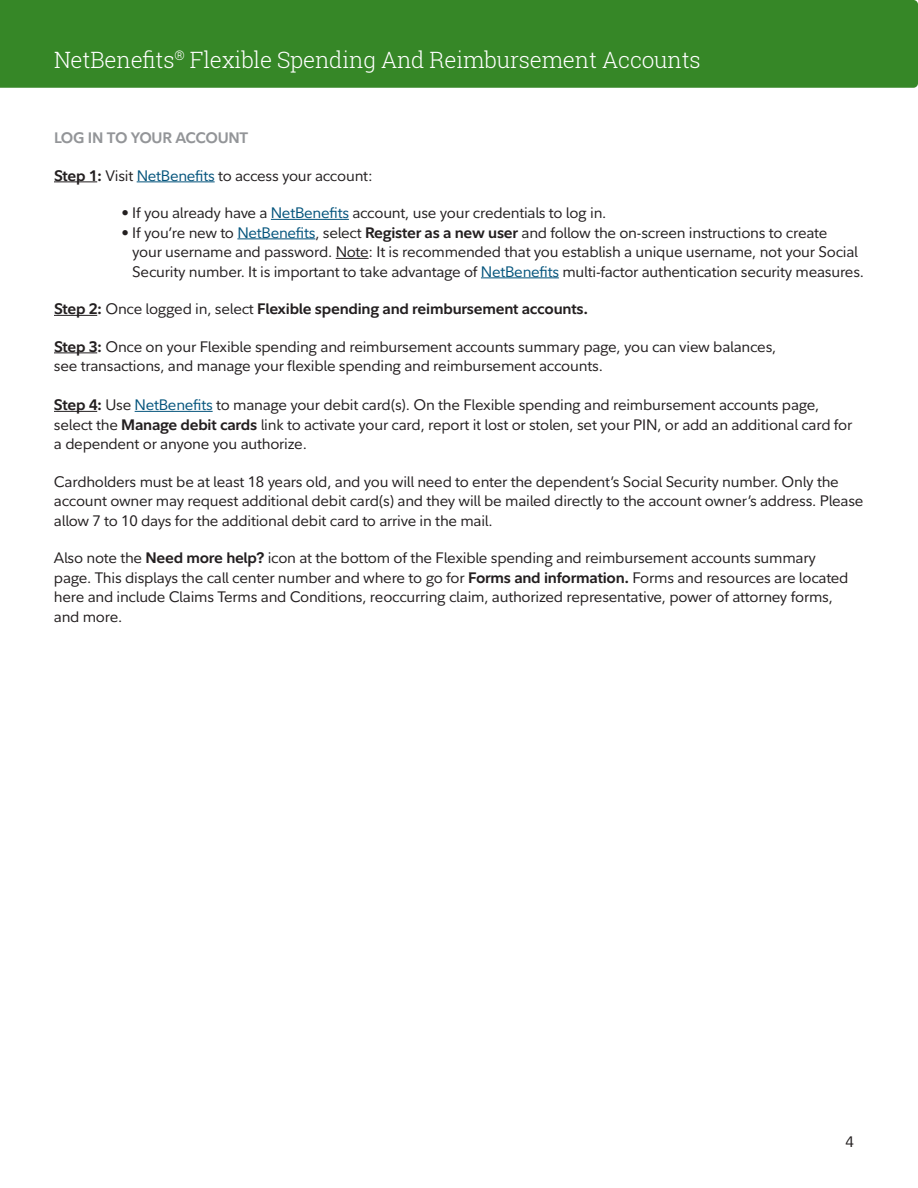
<style>
.page{position:relative;width:918px;height:1188px;background:#fff}
.page>*{position:absolute;margin:0;border:0;box-sizing:border-box;transform-origin:0 0}
.t1{font:300 22.5px "Roboto Slab";letter-spacing:-.01em;color:#fff}
.t2{font:15px/19.5px "Fidelity Sans";letter-spacing:-.015em;color:#231f20}
.t3{font:700 15px "Fidelity Sans";letter-spacing:-.015em;color:#231f20}
.t4{font:700 15px "Fidelity Sans";letter-spacing:-.02em;color:#939598}
.s1{font-weight:700}
.s2{color:#04547c}
.s3{font-weight:400}
</style>
<div class="page">
<div style="left:0;top:0;width:918px;height:88px;background:#368727"></div>
<hr style="left:54px;top:182px;width:43px;height:1px;background:#231f20">
<hr style="left:137px;top:182px;width:78px;height:1px;background:#04547c">
<hr style="left:271px;top:219px;width:78px;height:1px;background:#04547c">
<hr style="left:237px;top:238px;width:78px;height:1px;background:#04547c">
<hr style="left:336px;top:258px;width:33px;height:1px;background:#231f20">
<hr style="left:481px;top:278px;width:78px;height:1px;background:#04547c">
<hr style="left:54px;top:315px;width:43px;height:1px;background:#231f20">
<hr style="left:54px;top:352px;width:43px;height:1px;background:#231f20">
<hr style="left:54px;top:411px;width:43px;height:1px;background:#231f20">
<hr style="left:135px;top:411px;width:78px;height:1px;background:#04547c">
<h1 class="t1" style="left:54px;top:44px;width:648px">NetBenefits<sup>®</sup> Flexible Spending And Reimbursement Accounts</h1>
<p class="t4" style="left:54px;top:128px;width:196px">LOG IN TO YOUR ACCOUNT</p>
<p class="t2" style="left:54px;top:166px;width:320px"><span class="s1">Step 1:</span> Visit <span class="s2">NetBenefits</span> to access your account:</p>
<p class="t2" style="left:122px;top:203px;width:487px">• If you already have a <span class="s2">NetBenefits</span> account, use your credentials to log in.</p>
<p class="t2" style="left:132px;top:223px;width:733px;text-indent:-11px">• If you’re new to <span class="s2">NetBenefits</span>, select <span class="s1">Register as a new user</span> and follow the on-screen instructions to create<br>your username and password. Note: It is recommended that you establish a unique username, not your Social<br>Security number. It is important to take advantage of <span class="s2">NetBenefits</span> multi-factor authentication security measures.</p>
<p class="t3" style="left:54px;top:299px;width:536px">Step 2: <span class="s3">Once logged in, select</span> Flexible spending and reimbursement accounts.</p>
<p class="t2" style="left:54px;top:337px;width:724px"><span class="s1">Step 3:</span> Once on your Flexible spending and reimbursement accounts summary page, you can view balances, see transactions, and manage your flexible spending and reimbursement accounts.</p>
<p class="t2" style="left:54px;top:395px;width:800px"><span class="s1">Step 4:</span> Use <span class="s2">NetBenefits</span> to manage your debit card(s). On the Flexible spending and reimbursement accounts page, select the <span class="s1">Manage debit cards</span> link to activate your card, report it lost or stolen, set your PIN, or add an additional card for a dependent or anyone you authorize.</p>
<p class="t2" style="left:54px;top:472px;width:811px">Cardholders must be at least 18 years old, and you will need to enter the dependent’s Social Security number. Only the account owner may request additional debit card(s) and they will be mailed directly to the account owner’s address. Please allow 7 to 10 days for the additional debit card to arrive in the mail.</p>
<p class="t2" style="left:54px;top:548px;width:796px">Also note the <span class="s1">Need more help?</span> icon at the bottom of the Flexible spending and reimbursement accounts summary page. This displays the call center number and where to go for <span class="s1">Forms and information.</span> Forms and resources are located here and include Claims Terms and Conditions, reoccurring claim, authorized representative, power of attorney forms, and more.</p>
<p class="t2" style="left:846px;top:1132px;width:10px">4</p>
</div>
